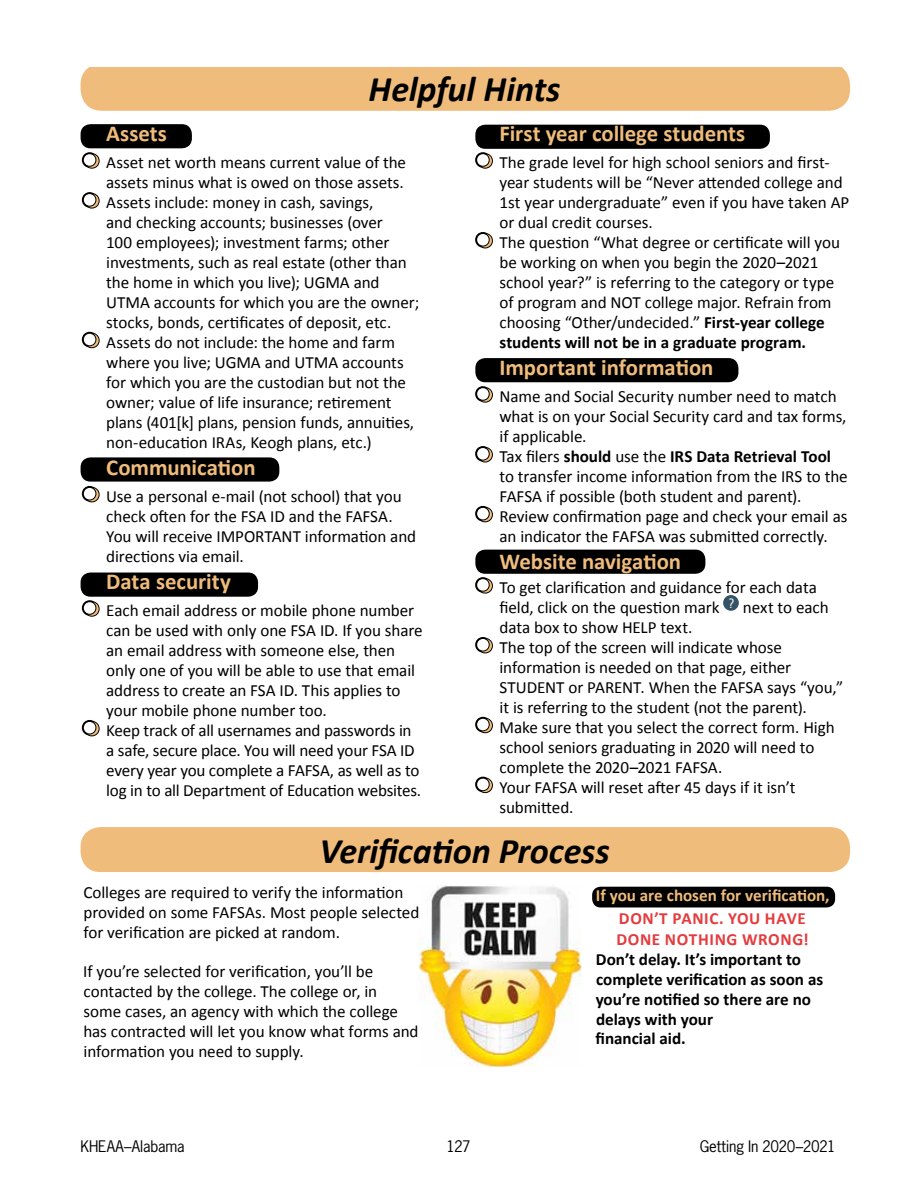
<style>
.page{position:relative;width:918px;height:1188px;background:#fff}
.page>*{position:absolute;margin:0;border:0;box-sizing:border-box;transform-origin:0 0}
.t1{font:italic 700 36.15px "Calibri";letter-spacing:-.005em;color:#000}
.t2{font:700 22.8px "Calibri";letter-spacing:-.005em;color:#f0bc7b}
.t3{font:17.1px/20px "Calibri";letter-spacing:-.005em;color:#000}
.t4{font:700 17.1px/20px "Calibri";color:#000}
.t5{font:700 17.1px/20.5px "Calibri";letter-spacing:.04em;color:#e43b3e}
.t6{font:700 17.1px "Calibri";color:#f0bc7b}
.t7{font:15px "News Gothic Std";letter-spacing:-.01em;color:#000}
.t8{font:condensed 12.9px "Helvetica";color:#fff}
.s1{font-weight:700}
</style>
<div class="page">
<img style="left:419px;top:885px;width:162px;height:182px">
<div style="left:81px;top:68px;width:769px;height:43px;background:#f0bc7b"></div>
<div style="left:81px;top:827px;width:769px;height:45px;background:#f0bc7b;border-radius:20px"></div>
<div style="left:475px;top:550px;width:230px;height:24px;background:#000;border-radius:10px"></div>
<div style="left:475px;top:358px;width:263px;height:24px;background:#000;border-radius:10px"></div>
<div style="left:475px;top:125px;width:295px;height:24px;background:#000;border-radius:10px"></div>
<div style="left:81px;top:573px;width:177px;height:24px;background:#000;border-radius:10px"></div>
<div style="left:81px;top:457px;width:198px;height:25px;background:#000;border-radius:10px"></div>
<div style="left:81px;top:124px;width:111px;height:24px;background:#000;border-radius:10px"></div>
<div style="left:592px;top:887px;width:243px;height:20px;background:#000;border-radius:9px"></div>
<div style="left:723px;top:595px;width:16px;height:16px;background:#345366;border-radius:50%"></div>
<svg style="left:82px;top:152px;width:18px;height:17px"></svg>
<svg style="left:82px;top:192px;width:18px;height:16px"></svg>
<svg style="left:82px;top:332px;width:18px;height:16px"></svg>
<svg style="left:82px;top:486px;width:18px;height:16px"></svg>
<svg style="left:82px;top:600px;width:18px;height:17px"></svg>
<svg style="left:82px;top:720px;width:18px;height:16px"></svg>
<svg style="left:475px;top:152px;width:18px;height:17px"></svg>
<svg style="left:475px;top:232px;width:18px;height:16px"></svg>
<svg style="left:475px;top:386px;width:18px;height:17px"></svg>
<svg style="left:475px;top:446px;width:18px;height:16px"></svg>
<svg style="left:475px;top:506px;width:18px;height:16px"></svg>
<svg style="left:475px;top:577px;width:18px;height:17px"></svg>
<svg style="left:475px;top:637px;width:18px;height:16px"></svg>
<svg style="left:475px;top:717px;width:18px;height:16px"></svg>
<svg style="left:475px;top:777px;width:18px;height:16px"></svg>
<h1 class="t1" style="left:369px;top:66px;width:193px">Helpful Hints</h1>
<h2 class="t2" style="left:106px;top:119px;width:62px">Assets</h2>
<p class="t3" style="left:106px;top:152px;width:315px">Asset net worth means current value of the assets minus what is owed on those assets.<br>Assets include: money in cash, savings,<br>and checking accounts; businesses (over<br>100 employees); investment farms; other investments, such as real estate (other than the home in which you live); UGMA and UTMA accounts for which you are the owner; stocks, bonds, certificates of deposit, etc.<br>Assets do not include: the home and farm where you live; UGMA and UTMA accounts for which you are the custodian but not the owner; value of life insurance; retirement plans (401[k] plans, pension funds, annuities, non-education IRAs, Keogh plans, etc.)</p>
<h2 class="t2" style="left:106px;top:453px;width:151px">Communication</h2>
<p class="t3" style="left:106px;top:485px;width:312px">Use a personal e-mail (not school) that you check often for the FSA ID and the FAFSA.<br>You will receive IMPORTANT information and directions via email.</p>
<h2 class="t2" style="left:106px;top:567px;width:126px">Data security</h2>
<p class="t3" style="left:106px;top:600px;width:318px">Each email address or mobile phone number can be used with only one FSA ID. If you share an email address with someone else, then only one of you will be able to use that email address to create an FSA ID. This applies to your mobile phone number too.<br>Keep track of all usernames and passwords in a safe, secure place. You will need your FSA ID every year you complete a FAFSA, as well as to log in to all Department of Education websites.</p>
<h2 class="t2" style="left:500px;top:119px;width:247px">First year college students</h2>
<p class="t3" style="left:500px;top:152px;width:351px">The grade level for high school seniors and first&shy;year students will be “Never attended college and 1st year undergraduate” even if you have taken AP or dual credit courses.<br>The question “What degree or certificate will you be working on when you begin the 2020–2021 school year?” is referring to the category or type of program and NOT college major. Refrain from choosing “Other/undecided.” <span class="s1">First-year college students will not be in a graduate program.</span></p>
<h2 class="t2" style="left:500px;top:353px;width:216px">Important information</h2>
<p class="t3" style="left:500px;top:386px;width:350px">Name and Social Security number need to match what is on your Social Security card and tax forms, if applicable.<br>Tax filers <span class="s1">should</span> use the <span class="s1">IRS Data Retrieval Tool </span>to transfer income information from the IRS to the FAFSA if possible (both student and parent).<br>Review confirmation page and check your email as an indicator the FAFSA was submitted correctly.</p>
<h2 class="t2" style="left:500px;top:547px;width:183px">Website navigation</h2>
<p class="t3" style="left:500px;top:577px;width:319px">To get clarification and guidance for each data field, click on the question mark</p>
<p class="t8" style="left:728px;top:595px;width:8px">?</p>
<p class="t3" style="left:743px;top:597px;width:87px">next to each</p>
<p class="t3" style="left:500px;top:617px;width:345px">data box to show HELP text.<br>The top of the screen will indicate whose information is needed on that page, either STUDENT or PARENT. When the FAFSA says “you,” it is referring to the student (not the parent).<br>Make sure that you select the correct form. High school seniors graduating in 2020 will need to complete the 2020–2021 FAFSA.<br>Your FAFSA will reset after 45 days if it isn’t submitted.</p>
<h1 class="t1" style="left:319px;top:829px;width:292px">Verification Process</h1>
<p class="t3" style="left:83px;top:881px;width:337px">Colleges are required to verify the information provided on some FAFSAs. Most people selected for verification are picked at random.</p>
<p class="t3" style="left:83px;top:961px;width:337px">If you’re selected for verification, you’ll be contacted by the college. The college or, in some cases, an agency with which the college has contracted will let you know what forms and information you need to supply.</p>
<p class="t6" style="left:596px;top:885px;width:235px">If you are chosen for verification,</p>
<p class="t5" style="left:616px;top:907px;width:194px">DON’T PANIC. YOU HAVE<br>DONE NOTHING WRONG!</p>
<p class="t4" style="left:596px;top:948px;width:229px">Don’t delay. It’s important to complete verification as soon as you’re notified so there are no delays with your<br>financial aid.</p>
<p class="t7" style="left:80px;top:1137px;width:106px">KHEAA–Alabama</p>
<p class="t7" style="left:447px;top:1137px;width:26px">127</p>
<p class="t7" style="left:700px;top:1137px;width:137px">Getting In 2020–2021</p>
</div>
